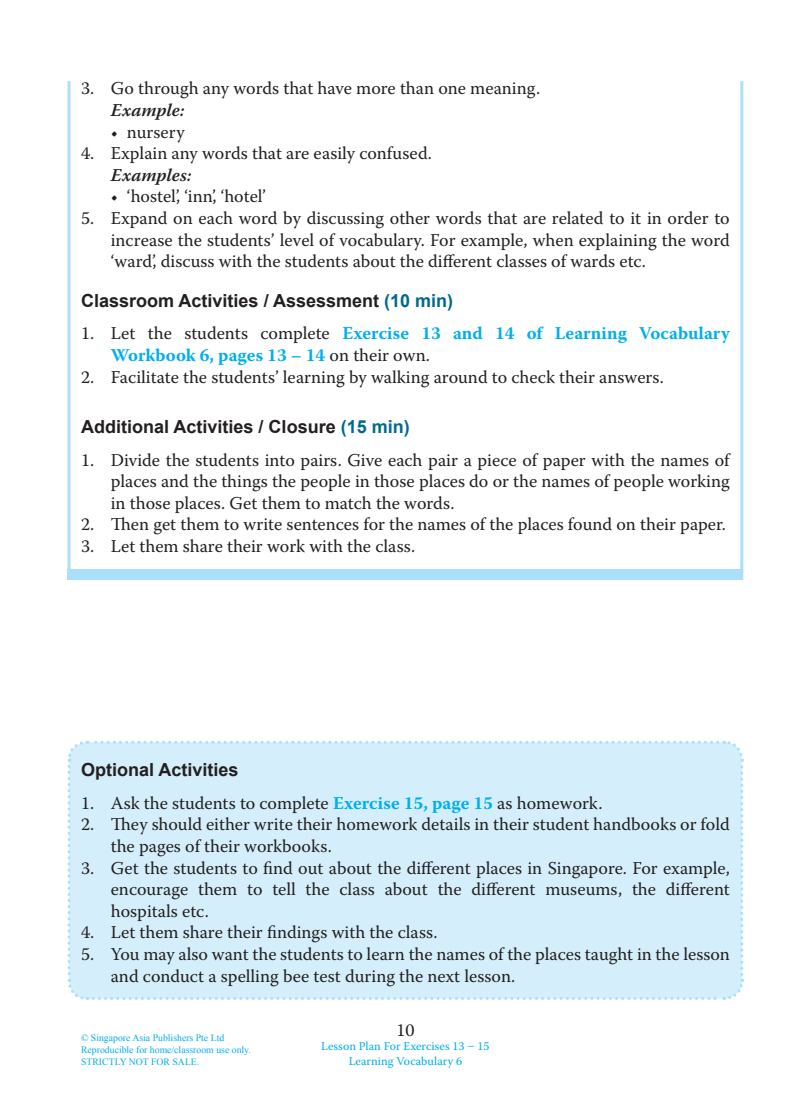
<style>
.page{position:relative;width:811px;height:1108px;background:#fff}
.page>*{position:absolute;margin:0;border:0;box-sizing:border-box;transform-origin:0 0}
._1{font:18px/21.6px "Warnock Pro";color:#231f20;text-align:justify}
.little_title{font:700 18px "Arial";color:#231f20}
._1-2{font:700 18px/21.6px "Warnock Pro";color:#00aeef}
._1-3{font:italic 600 18px "Warnock Pro";color:#231f20}
.t1{font:12px "Warnock Pro";color:#00aeef}
.t2{font:9.75px/11.7px "Times New Roman";color:#00aeef}
.s1{color:#006991}
.s2{font-weight:400;color:#231f20}
.s3{font-weight:700;color:#00aeef}
</style>
<div class="page">
<svg style="left:67px;top:81px;width:677px;height:499px"></svg>
<div style="left:67px;top:568px;width:675px;height:11px;background:#aae0f9"></div>
<svg style="left:338px;top:416px;width:74px;height:25px"></svg>
<div style="left:67px;top:740px;width:677px;height:260px;background:#d4effb"></div>
<p class="_1" style="left:81px;top:77px;width:460px">3. Go through any words that have more than one meaning.</p>
<p class="_1-3" style="left:111px;top:99px;width:75px">Example:</p>
<p class="_1" style="left:111px;top:120px;width:75px">• nursery</p>
<p class="_1" style="left:81px;top:142px;width:352px">4. Explain any words that are easily confused.</p>
<p class="_1-3" style="left:111px;top:164px;width:82px">Examples:</p>
<p class="_1" style="left:111px;top:185px;width:157px">• ‘hostel’, ‘inn’, ‘hotel’</p>
<p class="_1" style="left:111px;top:207px;width:620px;text-indent:-30px">5. Expand on each word by discussing other words that are related to it in order to increase the students’ level of vocabulary. For example, when explaining the word ‘ward’, discuss with the students about the different classes of wards etc.</p>
<p class="little_title" style="left:81px;top:289px;width:373px">Classroom Activities / Assessment <span class="s1">(10 min)</span></p>
<p class="_1-2" style="left:111px;top:322px;width:620px;text-indent:-30px"><span class="s2">1. Let the students complete</span> Exercise 13 and 14 of Learning Vocabulary<br>Workbook 6, pages 13 – 14 <span class="s2">on their own.</span></p>
<p class="_1" style="left:81px;top:365px;width:584px">2. Facilitate the students’ learning by walking around to check their answers.</p>
<p class="little_title" style="left:81px;top:415px;width:330px">Additional Activities / Closure <span class="s1">(15 min)</span></p>
<p class="_1" style="left:111px;top:448px;width:620px;text-indent:-30px">1. Divide the students into pairs. Give each pair a piece of paper with the names of places and the things the people in those places do or the names of people working in those places. Get them to match the words.</p>
<p class="_1" style="left:81px;top:513px;width:646px">2. Then get them to write sentences for the names of the places found on their paper.</p>
<p class="_1" style="left:81px;top:534px;width:335px">3. Let them share their work with the class.</p>
<p class="little_title" style="left:81px;top:757px;width:159px">Optional Activities</p>
<p class="_1" style="left:81px;top:791px;width:523px">1. Ask the students to complete <span class="s3">Exercise 15, page 15</span> as homework.</p>
<p class="_1" style="left:111px;top:813px;width:620px;text-indent:-30px">2. They should either write their homework details in their student handbooks or fold the pages of their workbooks.</p>
<p class="_1" style="left:111px;top:856px;width:620px;text-indent:-30px">3. Get the students to find out about the different places in Singapore. For example, encourage them to tell the class about the different museums, the different hospitals etc.</p>
<p class="_1" style="left:81px;top:921px;width:358px">4. Let them share their findings with the class.</p>
<p class="_1" style="left:111px;top:942px;width:620px;text-indent:-30px">5. You may also want the students to learn the names of the places taught in the lesson and conduct a spelling bee test during the next lesson.</p>
<p class="_1" style="left:396px;top:1018px;width:20px">10</p>
<p class="t1" style="left:321px;top:1038px;width:170px">Lesson Plan For Exercises 13 – 15</p>
<p class="t1" style="left:348px;top:1052px;width:115px">Learning Vocabulary 6</p>
<p class="t2" style="left:81px;top:1031px;width:171px">© Singapore Asia Publishers Pte Ltd<br>Reproducible for home/classroom use only.<br>STRICTLY NOT FOR SALE.</p>
</div>
